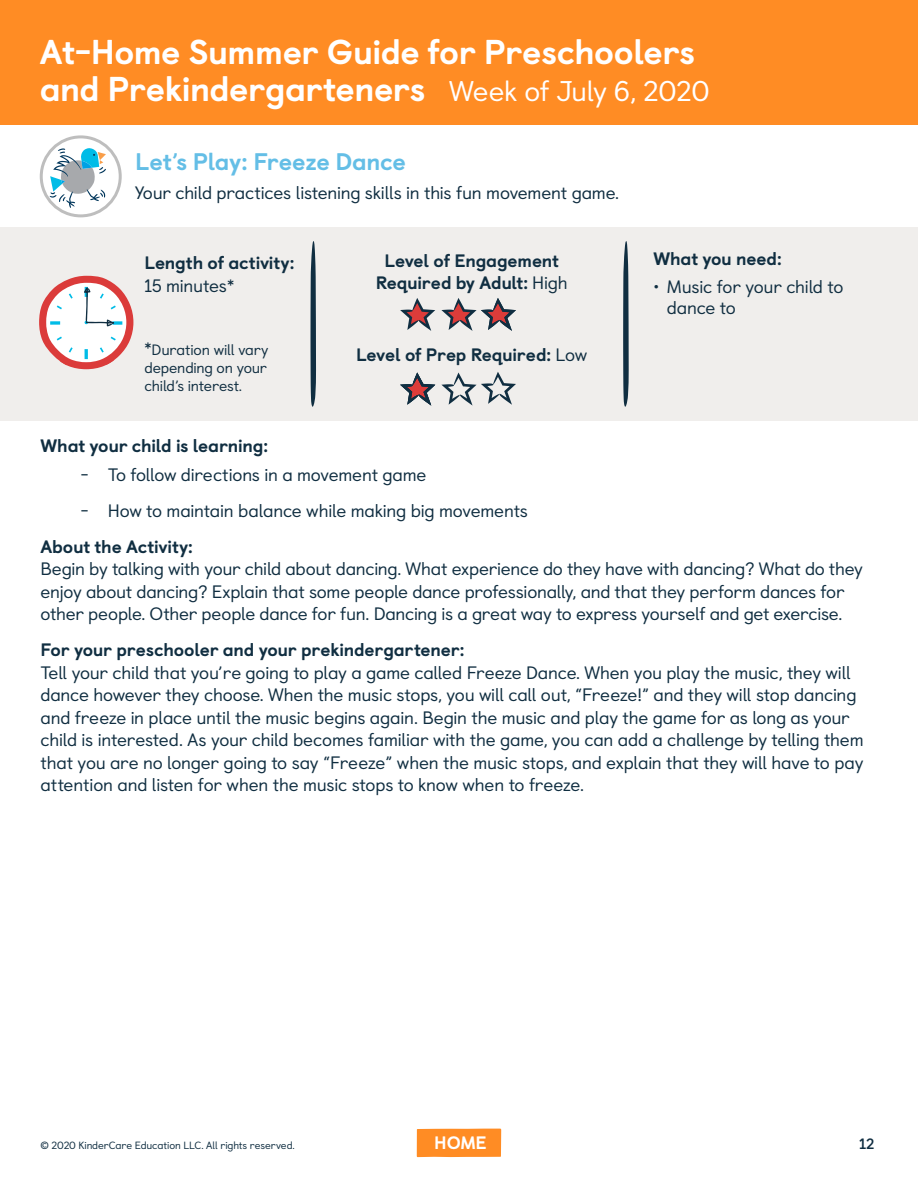
<style>
.page{position:relative;width:918px;height:1188px;background:#fff}
.page>*{position:absolute;margin:0;border:0;box-sizing:border-box;transform-origin:0 0}
.t1{font:800 34.5px/37.5px "Castledown";letter-spacing:-.015em;color:#fff}
.t2{font:800 24px "Castledown";letter-spacing:-.01em;color:#64bee6}
.t3{font:18px/22.5px "Castledown";letter-spacing:-.015em;color:#102e41}
.t4{font:800 18px/22.5px "Castledown";letter-spacing:-.01em;color:#102e41;text-align:center}
.t5{font:800 18px "Castledown";color:#fff}
.t6{font:15px/18px "Castledown";letter-spacing:-.015em;color:#102e41;text-align:justify}
.t7{font:700 15px "Castledown";color:#102e41}
.t8{font:10.5px "Castledown";letter-spacing:-.01em;color:#102e41}
.s1{font-weight:400;font-size:28.5px}
.s2{font-size:18px}
.s3{font-weight:400}
</style>
<div class="page">
<div style="left:417px;top:1129px;width:84px;height:28px;background:#ff8c24"></div>
<div style="left:0;top:0;width:918px;height:125px;background:#ff8c24"></div>
<svg style="left:41px;top:137px;width:79px;height:79px"></svg>
<svg style="left:50px;top:148px;width:56px;height:60px"></svg>
<div style="left:40px;top:135px;width:82px;height:82px;border:3px solid #bebebe;border-radius:50%"></div>
<div style="left:0;top:227px;width:918px;height:194px;background:#f0eeec"></div>
<svg style="left:310px;top:241px;width:6px;height:166px"></svg>
<svg style="left:623px;top:241px;width:6px;height:166px"></svg>
<svg style="left:400px;top:298px;width:35px;height:33px"></svg>
<svg style="left:400px;top:373px;width:35px;height:33px"></svg>
<svg style="left:441px;top:372px;width:75px;height:34px"></svg>
<svg style="left:441px;top:298px;width:75px;height:33px"></svg>
<svg style="left:39px;top:276px;width:94px;height:93px"></svg>
<h1 class="t1" style="left:40px;top:30px;width:671px">At-Home Summer Guide for Preschoolers and Prekindergarteners <span class="s1">Week of July 6, 2020</span></h1>
<h2 class="t2" style="left:135px;top:142px;width:272px">Let’s Play: Freeze Dance</h2>
<p class="t3" style="left:135px;top:180px;width:485px">Your child practices listening skills in this fun movement game.</p>
<p class="t4" style="left:144px;top:250px;width:152px">Length of activity:</p>
<p class="t3" style="left:144px;top:273px;width:91px">15 minutes*</p>
<p class="t6" style="left:144px;top:339px;width:126px"><span class="s2">*</span>Duration will vary depending on your child’s interest.</p>
<p class="t4" style="left:376px;top:248px;width:194px">Level of Engagement<br>Required by Adult: <span class="s3">High</span></p>
<p class="t4" style="left:356px;top:342px;width:233px">Level of Prep Required: <span class="s3">Low</span></p>
<p class="t4" style="left:653px;top:246px;width:130px">What you need:</p>
<p class="t3" style="left:667px;top:275px;width:178px;line-height:21px;text-indent:-14px">• Music for your child to dance to</p>
<p class="t4" style="left:40px;top:432px;width:229px">What your child is learning:</p>
<p class="t3" style="left:81px;top:462px;width:347px">- To follow directions in a movement game</p>
<p class="t3" style="left:81px;top:498px;width:449px">- How to maintain balance while making big movements</p>
<p class="t4" style="left:40px;top:534px;width:154px">About the Activity:</p>
<p class="t3" style="left:40px;top:556px;width:824px">Begin by talking with your child about dancing. What experience do they have with dancing? What do they enjoy about dancing? Explain that some people dance professionally, and that they perform dances for other people. Other people dance for fun. Dancing is a great way to express yourself and get exercise.</p>
<p class="t4" style="left:40px;top:637px;width:425px">For your preschooler and your prekindergartener:</p>
<p class="t3" style="left:40px;top:660px;width:825px">Tell your child that you’re going to play a game called Freeze Dance. When you play the music, they will dance however they choose. When the music stops, you will call out, “Freeze!” and they will stop dancing and freeze in place until the music begins again. Begin the music and play the game for as long as your child is interested. As your child becomes familiar with the game, you can add a challenge by telling them that you are no longer going to say “Freeze” when the music stops, and explain that they will have to pay attention and listen for when the music stops to know when to freeze.</p>
<p class="t8" style="left:40px;top:1137px;width:256px">© 2020 KinderCare Education LLC. All rights reserved.</p>
<p class="t5" style="left:434px;top:1128px;width:54px">HOME</p>
<p class="t7" style="left:859px;top:1132px;width:17px">12</p>
</div>
